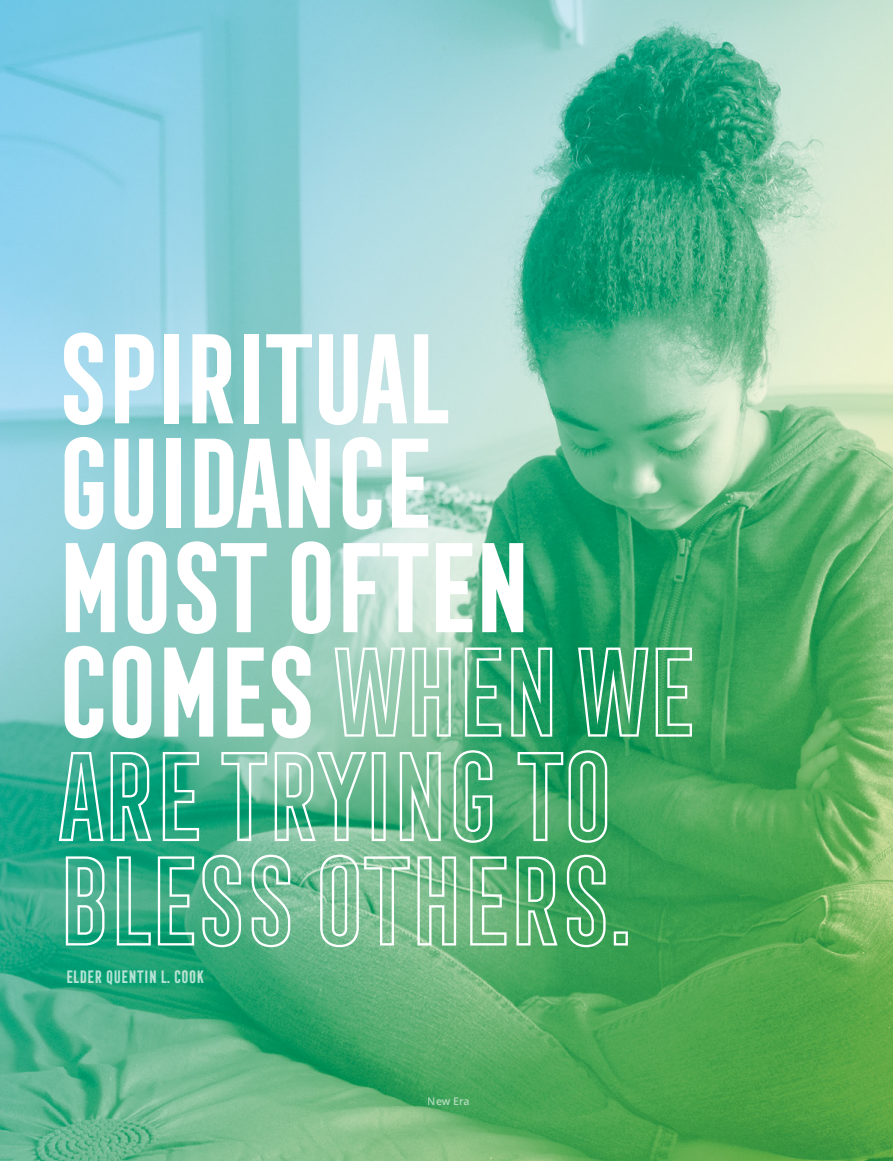
<style>
.page{position:relative;width:893px;height:1161px;background:#fff}
.page>*{position:absolute;margin:0;border:0;box-sizing:border-box;transform-origin:0 0}
.SUBART-BIO_para{font:700 117.15px/104.4px "Frontage Condensed";letter-spacing:-.14em;color:#fff}
.t1{font:700 16.5px "Frontage Condensed";letter-spacing:-.1em;color:#fff}
.t2{font:600 10.5px "Zoramlds Lat";letter-spacing:-.01em;color:#fff}
.s1{font-family:"Frontage Condensed Outline";font-weight:400}
</style>
<div class="page">
<img style="left:0;top:0;width:893px;height:1161px">
<p class="SUBART-BIO_para" style="left:47px;top:327px;width:654px">SPIRITUAL<br>GUIDANCE<br>MOST OFTEN<br>COMES <span class="s1">WHEN WE<br>ARE TRYING TO<br>BLESS OTHERS.</span></p>
<p class="t1" style="left:64px;top:968px;width:142px">ELDER QUENTIN L. COOK</p>
<p class="t2" style="left:428px;top:1093px;width:43px">New Era</p>
</div>
